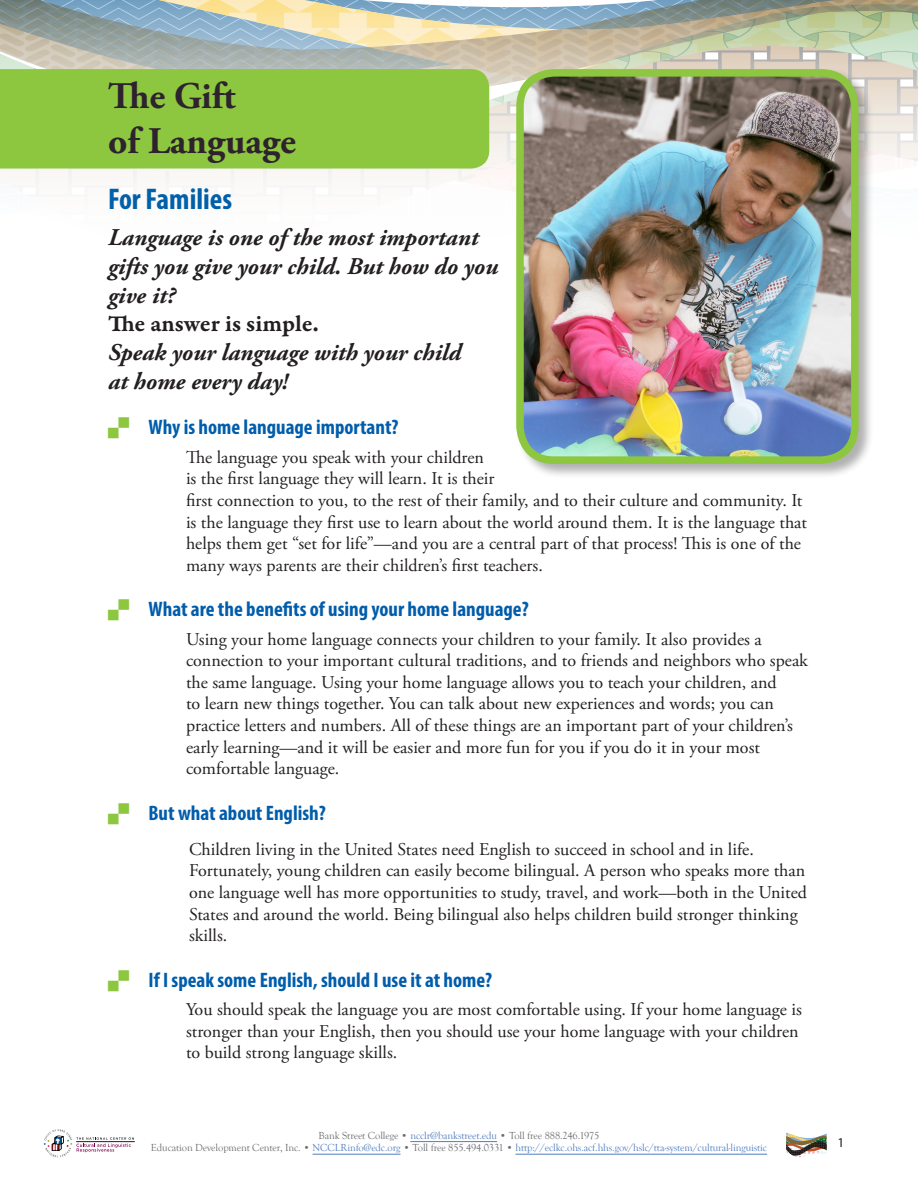
<style>
.page{position:relative;width:918px;height:1188px;background:#fff}
.page>*{position:absolute;margin:0;border:0;box-sizing:border-box;transform-origin:0 0}
.t1{font:700 37.5px/45px "Adobe Garamond Pro";color:#2e222e}
.t2{font:700 condensed 30px "Myriad Pro";color:#0060a9}
.t3{font:italic 700 24px/28.8px "Adobe Garamond Pro";color:#231f20}
.t4{font:700 condensed 21px "Myriad Pro";color:#015dab}
.t5{font:18px/21.6px "Adobe Garamond Pro";color:#231f20}
.t6{font:13.5px "Myriad Pro";color:#231f20}
.t7{font:10.5px/12.6px "Goudy Old Style T";letter-spacing:-.01em;color:#517dbd;text-align:center}
.s1{font-family:"Garamond Premr Pro Smbd Capt";font-weight:400;font-style:normal}
.s2{color:#6c6d70}
</style>
<div class="page">
<svg style="left:0;top:0;width:918px;height:4px"></svg>
<svg style="left:0;top:4px;width:918px;height:26px"></svg>
<svg style="left:0;top:30px;width:918px;height:152px"></svg>
<svg style="left:786px;top:1133px;width:41px;height:24px"></svg>
<hr style="left:76px;top:1141px;width:59px;height:1px;background:#231f20">
<svg style="left:44px;top:1129px;width:90px;height:28px"></svg>
<hr style="left:410px;top:1141px;width:87px;height:1px;background:#517dbd">
<hr style="left:313px;top:1154px;width:88px;height:1px;background:#517dbd">
<hr style="left:515px;top:1154px;width:252px;height:1px;background:#517dbd">
<div style="left:0;top:69px;width:489px;height:100px;background:#8dc63f"></div>
<div style="left:515px;top:68px;width:358px;height:411px;background:#231f20;opacity:.35"></div>
<img style="left:520px;top:73px;width:335px;height:387px">
<div style="left:516px;top:69px;width:343px;height:395px;border:8px solid #8dc63f;border-radius:34px"></div>
<h1 class="t1" style="left:108px;top:74px;width:189px">The Gift<br>of Language</h1>
<h2 class="t2" style="left:108px;top:181px;width:126px">For Families</h2>
<p class="t3" style="left:108px;top:223px;width:392px">Language is one of the most important gifts you give your child. But how do you give it?<br><span class="s1">The answer is simple.<br></span>Speak your language with your child<br>at home every day!</p>
<h3 class="t4" style="left:149px;top:414px;width:252px">Why is home language important?</h3>
<p class="t5" style="left:186px;top:447px;width:623px">The language you speak with your children<br>is the first language they will learn. It is their<br>first connection to you, to the rest of their family, and to their culture and community. It is the language they first use to learn about the world around them. It is the language that helps them get “set for life”—and you are a central part of that process! This is one of the many ways parents are their children’s first teachers.</p>
<h3 class="t4" style="left:149px;top:596px;width:382px">What are the benefits of using your home language?</h3>
<p class="t5" style="left:186px;top:629px;width:623px">Using your home language connects your children to your family. It also provides a connection to your important cultural traditions, and to friends and neighbors who speak the same language. Using your home language allows you to teach your children, and<br>to learn new things together. You can talk about new experiences and words; you can practice letters and numbers. All of these things are an important part of your children’s early learning—and it will be easier and more fun for you if you do it in your most comfortable language.</p>
<h3 class="t4" style="left:149px;top:800px;width:179px">But what about English?</h3>
<p class="t5" style="left:189px;top:839px;width:620px">Children living in the United States need English to succeed in school and in life.<br>Fortunately, young children can easily become bilingual. A person who speaks more than one language well has more opportunities to study, travel, and work—both in the United States and around the world. Being bilingual also helps children build stronger thinking skills.</p>
<h3 class="t4" style="left:149px;top:966px;width:345px">If I speak some English, should I use it at home?</h3>
<p class="t5" style="left:186px;top:999px;width:617px">You should speak the language you are most comfortable using. If your home language is stronger than your English, then you should use your home language with your children to build strong language skills.</p>
<p class="t7" style="left:151px;top:1129px;width:618px"><span class="s2">Bank Street College •</span> ncclr@bankstreet.edu <span class="s2">• Toll free 888.246.1975<br>Education Development Center, Inc. •</span> NCCLRinfo@edc.org <span class="s2">• Toll free 855.494.0331 •</span> http://eclkc.ohs.acf.hhs.gov/hslc/tta-system/cultural-linguistic</p>
<p class="t6" style="left:838px;top:1134px;width:8px">1</p>
</div>
